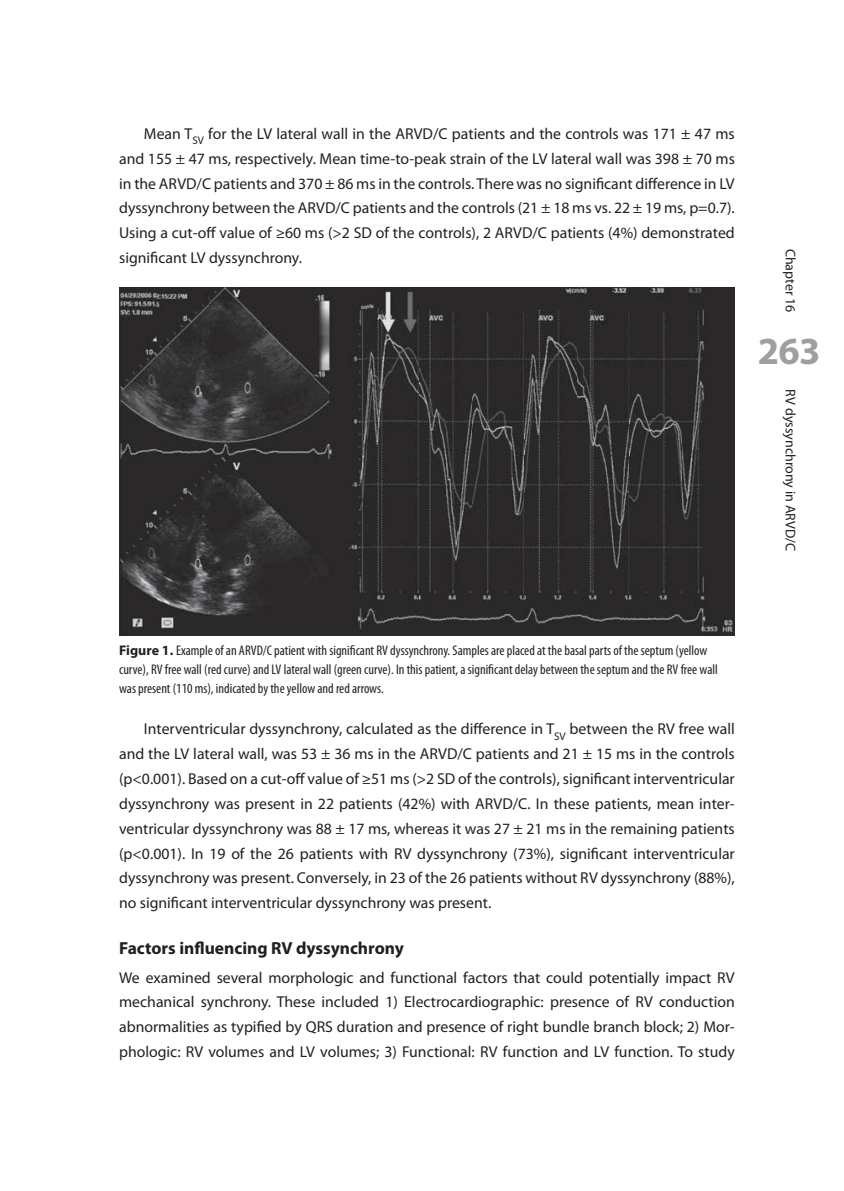
<style>
.page{position:relative;width:844px;height:1191px;background:#fff}
.page>*{position:absolute;margin:0;border:0;box-sizing:border-box;transform-origin:0 0}
.t1{font:700 38.5px "Myriad Pro";color:#9d9fa1}
.t2{font:700 17.5px "Myriad Pro";color:#231f20}
.t3{font:15.75px/24.8px "Myriad Pro";color:#231f20;text-align:justify}
.t4{font:condensed 14px/19.2px "Myriad Pro";color:#231f20}
.t5{font:14px "Myriad Pro";color:#231f20}
.s1{font-weight:700;font-stretch:normal}
</style>
<div class="page">
<img style="left:119px;top:288px;width:615px;height:347px">
<p class="t3" style="left:119px;top:122px;width:617px;text-indent:25px">Mean T<sub>SV</sub> for the LV lateral wall in the ARVD/C patients and the controls was 171 ± 47 ms and 155 ± 47 ms, respectively. Mean time-to-peak strain of the LV lateral wall was 398 ± 70 ms in the ARVD/C patients and 370 ± 86 ms in the controls. There was no significant difference in LV dyssynchrony between the ARVD/C patients and the controls (21 ± 18 ms vs. 22 ± 19 ms, p=0.7).<br>Using a cut-off value of ≥60 ms (&gt;2 SD of the controls), 2 ARVD/C patients (4%) demonstrated significant LV dyssynchrony.</p>
<p class="t5" style="left:795px;top:248px;width:66px;rotate:90deg">Chapter 16</p>
<h1 class="t1" style="left:757px;top:336px;width:64px">263</h1>
<p class="t5" style="left:795px;top:389px;width:164px;rotate:90deg">RV dyssynchrony in ARVD/C</p>
<p class="t4" style="left:119px;top:641px;width:600px"><span class="s1">Figure 1.</span> Example of an ARVD/C patient with significant RV dyssynchrony. Samples are placed at the basal parts of the septum (yellow curve), RV free wall (red curve) and LV lateral wall (green curve). In this patient, a significant delay between the septum and the RV free wall was present (110 ms), indicated by the yellow and red arrows.</p>
<p class="t3" style="left:119px;top:717px;width:617px;text-indent:25px">Interventricular dyssynchrony, calculated as the difference in T<sub>SV</sub> between the RV free wall and the LV lateral wall, was 53 ± 36 ms in the ARVD/C patients and 21 ± 15 ms in the controls (p&lt;0.001). Based on a cut-off value of ≥51 ms (&gt;2 SD of the controls), significant interventricular dyssynchrony was present in 22 patients (42%) with ARVD/C. In these patients, mean inter&shy;ventricular dyssynchrony was 88 ± 17 ms, whereas it was 27 ± 21 ms in the remaining patients (p&lt;0.001). In 19 of the 26 patients with RV dyssynchrony (73%), significant interventricular dyssynchrony was present. Conversely, in 23 of the 26 patients without RV dyssynchrony (88%), no significant interventricular dyssynchrony was present.</p>
<p class="t2" style="left:119px;top:941px;width:286px">Factors influencing RV dyssynchrony</p>
<p class="t3" style="left:119px;top:965px;width:617px">We examined several morphologic and functional factors that could potentially impact RV mechanical synchrony. These included 1) Electrocardiographic: presence of RV conduction abnormalities as typified by QRS duration and presence of right bundle branch block; 2) Mor&shy;phologic: RV volumes and LV volumes; 3) Functional: RV function and LV function. To study</p>
</div>
